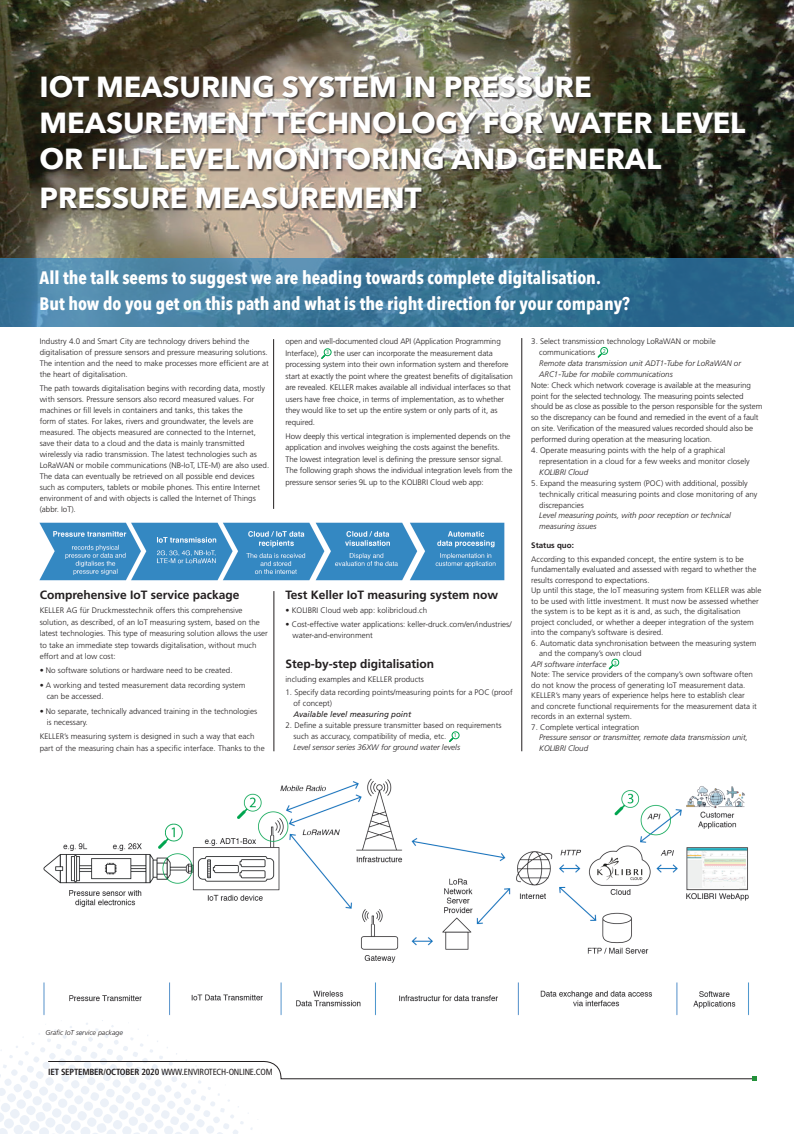
<style>
.page{position:relative;width:794px;height:1134px;background:#fff}
.page>*{position:absolute;margin:0;border:0;box-sizing:border-box;transform-origin:0 0}
.t1{font:700 29px/36px "Avenir Next";color:#fff}
.t2{font:700 18px/26px "Avenir Next Condensed";color:#fff}
.t3{font:700 12px "Frutiger";color:#231f20}
.t4{font:condensed 8.9px "Frutiger";letter-spacing:-.02em;color:#231f20}
.t5{font:300 8px/11px "Frutiger";color:#231f20}
.t6{font:italic 300 8px/10.9px "Frutiger";color:#231f20}
.t7{font:italic 8px "Frutiger";color:#231f20}
.t8{font:700 8px "Frutiger";color:#231f20}
.t9{font:italic 300 7px "Frutiger";color:#231f20}
.s1{font-style:italic}
.s2{font-style:normal}
.s3{font-weight:700}
</style>
<div class="page">
<img style="left:0;top:0;width:794px;height:258px">
<div style="left:324px;top:349px;width:7px;height:7px;border:1px solid #00a54f;border-radius:50%"></div>
<svg style="left:321px;top:354px;width:5px;height:5px"></svg>
<div style="left:452px;top:732px;width:7px;height:7px;border:1px solid #00a54f;border-radius:50%"></div>
<svg style="left:449px;top:737px;width:5px;height:5px"></svg>
<div style="left:600px;top:347px;width:8px;height:8px;border:1px solid #00a54f;border-radius:50%"></div>
<svg style="left:597px;top:352px;width:6px;height:6px"></svg>
<div style="left:611px;top:659px;width:8px;height:7px;border:1px solid #00a54f;border-radius:50%"></div>
<svg style="left:608px;top:664px;width:6px;height:5px"></svg>
<hr style="left:521px;top:338px;width:1px;height:413px;background:#231f20">
<div style="left:41px;top:76px;width:707px;height:135px;background:#231f20;opacity:.75"></div>
<svg style="left:0;top:258px;width:794px;height:68px;background:#3d789b"></svg>
<hr style="left:274px;top:591px;width:1px;height:160px;background:#231f20">
<svg style="left:0;top:1020px;width:756px;height:114px"></svg>
<img style="left:43px;top:778px;width:706px;height:238px">
<img style="left:39px;top:522px;width:466px;height:59px">
<hr style="left:273px;top:339px;width:1px;height:170px;background:#231f20">
<h1 class="t1" style="left:40px;top:69px;width:707px">IOT MEASURING SYSTEM IN PRESSURE<br>MEASUREMENT TECHNOLOGY FOR WATER LEVEL<br>OR FILL LEVEL MONITORING AND GENERAL</h1>
<h1 class="t1" style="left:40px;top:180px;width:384px">PRESSURE MEASUREMENT</h1>
<h2 class="t2" style="left:40px;top:265px;width:592px">All the talk seems to suggest we are heading towards complete digitalisation.<br>But how do you get on this path and what is the right direction for your company?</h2>
<p class="t5" style="left:40px;top:336px;width:230px">Industry 4.0 and Smart City are technology drivers behind the digitalisation of pressure sensors and pressure measuring solutions.<br>The intention and the need to make processes more efficient are at the heart of digitalisation.</p>
<p class="t5" style="left:40px;top:383px;width:231px">The path towards digitalisation begins with recording data, mostly with sensors. Pressure sensors also record measured values. For machines or fill levels in containers and tanks, this takes the<br>form of states. For lakes, rivers and groundwater, the levels are measured. The objects measured are connected to the Internet, save their data to a cloud and the data is mainly transmitted wirelessly via radio transmission. The latest technologies such as LoRaWAN or mobile communications (NB-IoT, LTE-M) are also used.<br>The data can eventually be retrieved on all possible end devices such as computers, tablets or mobile phones. This entire Internet environment of and with objects is called the Internet of Things (abbr. IoT).</p>
<p class="t5" style="left:285px;top:336px;width:229px;line-height:11.5px">open and well-documented cloud API (Application Programming Interface), <sup>3</sup> the user can incorporate the measurement data processing system into their own information system and therefore start at exactly the point where the greatest benefits of digitalisation are revealed. KELLER makes available all individual interfaces so that users have free choice, in terms of implementation, as to whether they would like to set up the entire system or only parts of it, as required.</p>
<p class="t5" style="left:285px;top:430px;width:228px;line-height:11.5px">How deeply this vertical integration is implemented depends on the application and involves weighing the costs against the benefits.<br>The lowest integration level is defining the pressure sensor signal.<br>The following graph shows the individual integration levels from the pressure sensor series 9L up to the KOLIBRI Cloud web app:</p>
<h3 class="t3" style="left:40px;top:587px;width:201px">Comprehensive IoT service package</h3>
<p class="t5" style="left:40px;top:605px;width:230px;line-height:11.5px">KELLER AG für Druckmesstechnik offers this comprehensive solution, as described, of an IoT measuring system, based on the latest technologies. This type of measuring solution allows the user to take an immediate step towards digitalisation, without much effort and at low cost:</p>
<p class="t5" style="left:40px;top:665px;width:194px">• No software solutions or hardware need to be created.</p>
<p class="t5" style="left:47px;top:679px;width:200px;line-height:11.5px;text-indent:-7px">• A working and tested measurement data recording system can be accessed.</p>
<p class="t5" style="left:47px;top:705px;width:212px;line-height:11.5px;text-indent:-7px">• No separate, technically advanced training in the technologies is necessary.</p>
<p class="t5" style="left:40px;top:731px;width:226px;line-height:11.5px">KELLER’s measuring system is designed in such a way that each part of the measuring chain has a specific interface. Thanks to the</p>
<h3 class="t3" style="left:285px;top:588px;width:214px">Test Keller IoT measuring system now</h3>
<p class="t5" style="left:285px;top:605px;width:143px">• KOLIBRI Cloud web app: kolibricloud.ch</p>
<p class="t5" style="left:292px;top:619px;width:221px;text-indent:-7px">• Cost-effective water applications: keller-druck.com/en/industries/ water-and-environment</p>
<h3 class="t3" style="left:285px;top:656px;width:150px">Step-by-step digitalisation</h3>
<p class="t5" style="left:285px;top:673px;width:140px">including examples and KELLER products</p>
<p class="t5" style="left:293px;top:687px;width:221px;text-indent:-8px">1. Specify data recording points/measuring points for a POC (proof of concept)</p>
<p class="t7" style="left:293px;top:710px;width:119px">Available level measuring point</p>
<p class="t5" style="left:293px;top:720px;width:209px;text-indent:-8px">2. Define a suitable pressure transmitter based on requirements such as accuracy, compatibility of media, etc. <sup>1<br></sup><span class="s1">Level sensor series 36XW for ground water levels</span></p>
<p class="t6" style="left:539px;top:336px;width:203px;text-indent:-8px"><span class="s2">3. Select transmission technology LoRaWAN or mobile communications</span> <sup>2<br></sup>Remote data transmission unit ADT1-Tube for LoRaWAN or ARC1-Tube for mobile communications</p>
<p class="t5" style="left:531px;top:380px;width:233px">Note: Check which network coverage is available at the measuring point for the selected technology. The measuring points selected should be as close as possible to the person responsible for the system so the discrepancy can be found and remedied in the event of a fault on site. Verification of the measured values recorded should also be performed during operation at the measuring location.</p>
<p class="t5" style="left:539px;top:445px;width:212px;text-indent:-8px">4. Operate measuring points with the help of a graphical representation in a cloud for a few weeks and monitor closely</p>
<p class="t6" style="left:539px;top:467px;width:50px">KOLIBRI Cloud</p>
<p class="t5" style="left:539px;top:478px;width:220px;text-indent:-8px">5. Expand the measuring system (POC) with additional, possibly technically critical measuring points and close monitoring of any discrepancies</p>
<p class="t6" style="left:539px;top:510px;width:193px">Level measuring points, with poor reception or technical measuring issues</p>
<p class="t8" style="left:531px;top:541px;width:44px">Status quo:</p>
<p class="t5" style="left:531px;top:554px;width:232px;line-height:10.5px">According to this expanded concept, the entire system is to be fundamentally evaluated and assessed with regard to whether the results correspond to expectations.<br>Up until this stage, the IoT measuring system from KELLER was able to be used with little investment. It must now be assessed whether the system is to be kept as it is and, as such, the digitalisation project concluded, or whether a deeper integration of the system into the company’s software is desired.</p>
<p class="t5" style="left:531px;top:637px;width:227px">6. Automatic data synchronisation between the measuring system</p>
<p class="t5" style="left:539px;top:648px;width:104px">and the company’s own cloud</p>
<p class="t6" style="left:531px;top:658px;width:87px">API software interface <sup>3</sup></p>
<p class="t5" style="left:531px;top:669px;width:223px">Note: The service providers of the company’s own software often</p>
<p class="t5" style="left:531px;top:679px;width:215px">do not know the process of generating IoT measurement data.</p>
<p class="t5" style="left:531px;top:690px;width:215px">KELLER’s many years of experience helps here to establish clear</p>
<p class="t5" style="left:531px;top:700px;width:227px">and concrete functional requirements for the measurement data it</p>
<p class="t5" style="left:531px;top:711px;width:102px">records in an external system.</p>
<p class="t5" style="left:531px;top:721px;width:109px">7. Complete vertical integration</p>
<p class="t6" style="left:539px;top:732px;width:210px;line-height:10.5px">Pressure sensor or transmitter, remote data transmission unit,<br>KOLIBRI Cloud</p>
<p class="t9" style="left:45px;top:1029px;width:79px">Grafic IoT service package</p>
<p class="t4" style="left:48px;top:1067px;width:226px"><span class="s3">IET SEPTEMBER/OCTOBER 2020</span> WWW.ENVIROTECH-ONLINE.COM</p>
</div>
